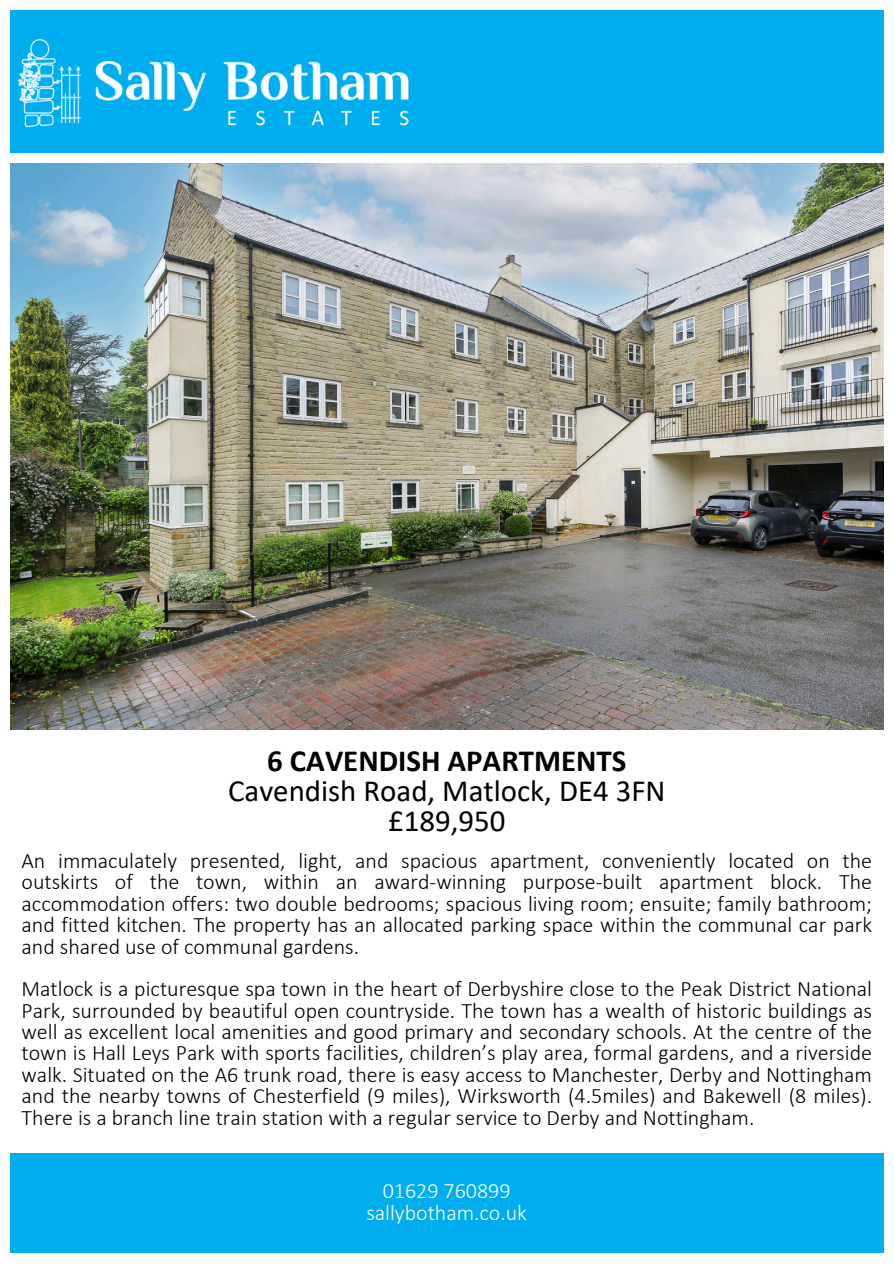
<style>
.page{position:relative;width:894px;height:1264px;background:#fff}
.page>*{position:absolute;margin:0;border:0;box-sizing:border-box;transform-origin:0 0}
.t1{font:30.9px/29.8px "Calibri";color:#000;text-align:center}
.t2{font:300 22.05px/21.5px "Calibri";color:#000;text-align:justify}
.t3{font:300 22.05px "Calibri";color:#fff}
.s1{font-weight:700}
</style>
<div class="page">
<div style="left:10px;top:11px;width:873px;height:142px;background:#00adef"></div>
<div style="left:10px;top:1153px;width:873px;height:99px;background:#00adef"></div>
<img style="left:10px;top:163px;width:873px;height:566px">
<img style="left:17px;top:39px;width:392px;height:89px">
<h1 class="t1" style="left:228px;top:748px;width:439px"><span class="s1">6 CAVENDISH APARTMENTS<br></span>Cavendish Road, Matlock, DE4 3FN £189,950</h1>
<p class="t2" style="left:22px;top:851px;width:851px">An immaculately presented, light, and spacious apartment, conveniently located on the outskirts of the town, within an award-winning purpose-built apartment block. The accommodation offers: two double bedrooms; spacious living room; ensuite; family bathroom; and fitted kitchen. The property has an allocated parking space within the communal car park and shared use of communal gardens.</p>
<p class="t2" style="left:22px;top:980px;width:851px">Matlock is a picturesque spa town in the heart of Derbyshire close to the Peak District National Park, surrounded by beautiful open countryside. The town has a wealth of historic buildings as well as excellent local amenities and good primary and secondary schools. At the centre of the town is Hall Leys Park with sports facilities, children’s play area, formal gardens, and a riverside walk. Situated on the A6 trunk road, there is easy access to Manchester, Derby and Nottingham and the nearby towns of Chesterfield (9 miles), Wirksworth (4.5miles) and Bakewell (8 miles).<br>There is a branch line train station with a regular service to Derby and Nottingham.</p>
<p class="t3" style="left:382px;top:1181px;width:129px">01629 760899</p>
<p class="t3" style="left:366px;top:1203px;width:162px">sallybotham.co.uk</p>
</div>
